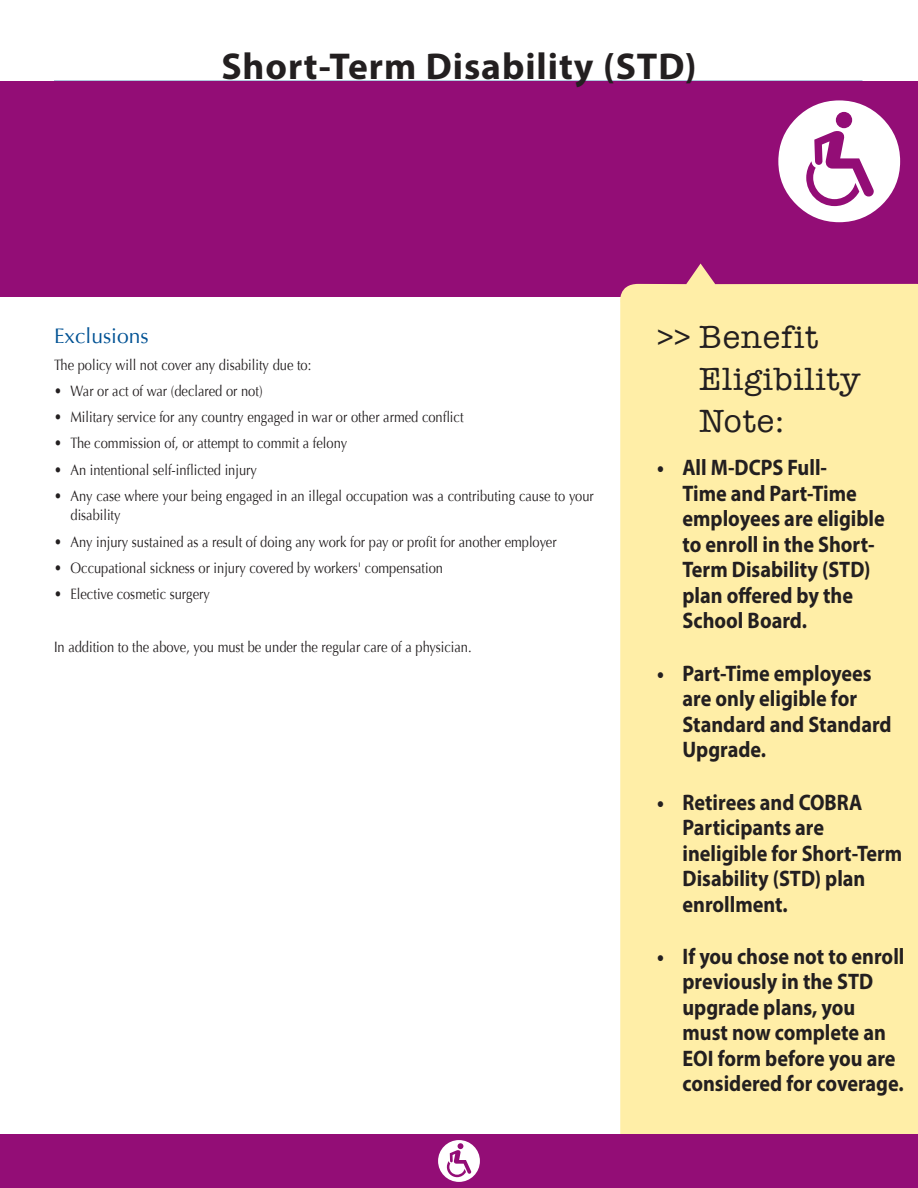
<style>
.page{position:relative;width:918px;height:1188px;background:#fff}
.page>*{position:absolute;margin:0;border:0;box-sizing:border-box;transform-origin:0 0}
.t1{font:700 37.5px "Myriad Pro";letter-spacing:.025em;color:#231f20}
.t2{font:33px/42px "American Typewriter";letter-spacing:.025em;color:#231f20}
.t3{font:700 22.5px/25.5px "Myriad Pro";color:#231f20;scale:.9 1}
.t4{font:21px "Optima";color:#005294}
.t5{font:15px/19.5px "Optima";color:#231f20;scale:.86 1}
</style>
<div class="page">
<div style="left:0;top:81px;width:918px;height:216px;background:#930d76"></div>
<svg style="left:778px;top:100px;width:122px;height:122px"></svg>
<div style="left:620px;top:264px;width:298px;height:870px;background:#ffeea7"></div>
<div style="left:0;top:1134px;width:918px;height:54px;background:#930d76"></div>
<div style="left:438px;top:1140px;width:42px;height:42px;background:#fff;border-radius:50%"></div>
<svg style="left:447px;top:1143px;width:24px;height:34px"></svg>
<h1 class="t1" style="left:221px;top:41px;width:477px">Short-Term Disability (STD)</h1>
<h3 class="t4" style="left:54px;top:324px;width:96px">Exclusions</h3>
<p class="t5" style="left:54px;top:355px;width:301px">The policy will not cover any disability due to:</p>
<p class="t5" style="left:54px;top:381px;width:244px">• War or act of war (declared or not)</p>
<p class="t5" style="left:54px;top:407px;width:478px">• Military service for any country engaged in war or other armed conflict</p>
<p class="t5" style="left:54px;top:434px;width:342px">• The commission of, or attempt to commit a felony</p>
<p class="t5" style="left:54px;top:460px;width:237px">• An intentional self-inflicted injury</p>
<p class="t5" style="left:70px;top:486px;width:610px;text-indent:-16px">• Any case where your being engaged in an illegal occupation was a contributing cause to your disability</p>
<p class="t5" style="left:54px;top:532px;width:586px">• Any injury sustained as a result of doing any work for pay or profit for another employer</p>
<p class="t5" style="left:54px;top:558px;width:454px">• Occupational sickness or injury covered by workers' compensation</p>
<p class="t5" style="left:54px;top:584px;width:183px">• Elective cosmetic surgery</p>
<p class="t5" style="left:54px;top:637px;width:487px">In addition to the above, you must be under the regular care of a physician.</p>
<h2 class="t2" style="left:699px;top:314px;width:163px;text-indent:-42px">&gt;&gt; Benefit<br>Eligibility<br>Note:</h2>
<h3 class="t3" style="left:682px;top:454px;width:226px;text-indent:-25px">• All M-DCPS Full-<br>Time and Part-Time employees are eligible to enroll in the Short-<br>Term Disability (STD) plan offered by the<br>School Board.</h3>
<h3 class="t3" style="left:682px;top:660px;width:234px;text-indent:-25px">• Part-Time employees are only eligible for<br>Standard and Standard<br>Upgrade.</h3>
<h3 class="t3" style="left:682px;top:788px;width:246px;text-indent:-25px">• Retirees and COBRA<br>Participants are ineligible for Short-Term<br>Disability (STD) plan enrollment.</h3>
<h3 class="t3" style="left:682px;top:943px;width:248px;text-indent:-25px">• If you chose not to enroll previously in the STD upgrade plans, you must now complete an<br>EOI form before you are considered for coverage.</h3>
</div>
